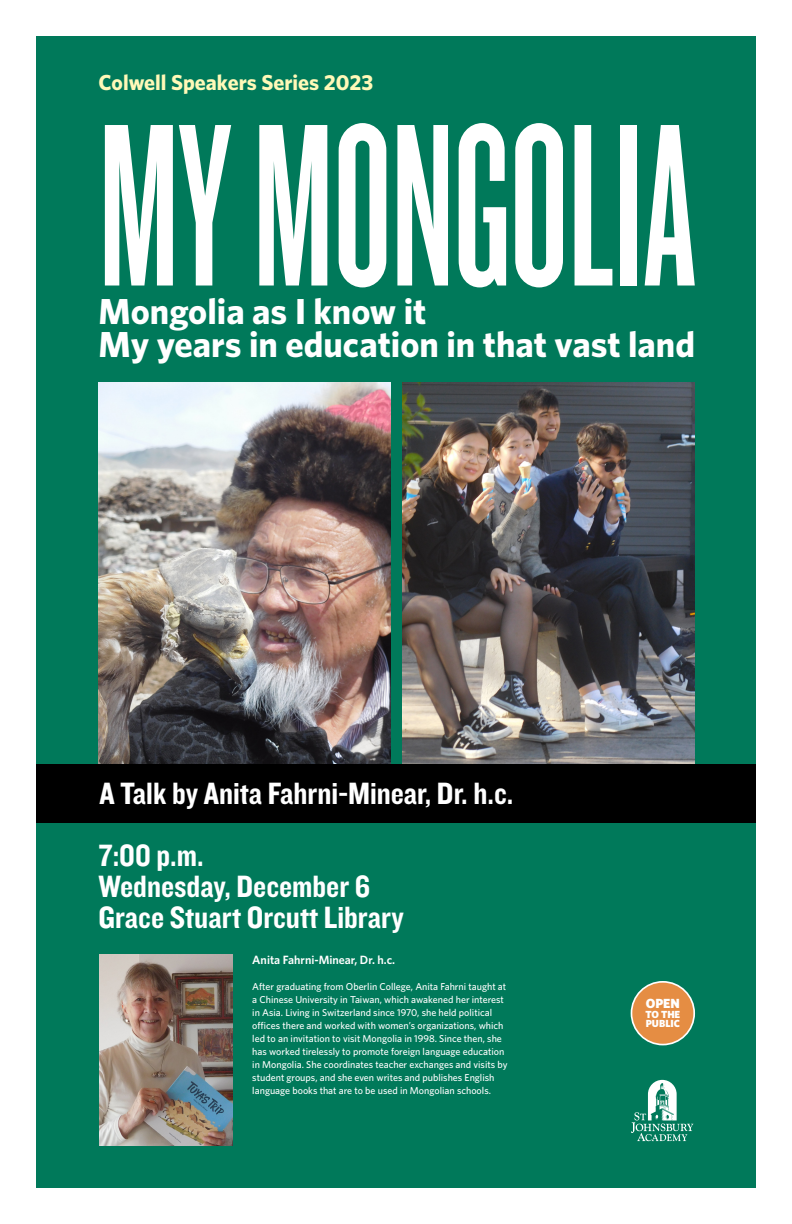
<style>
.page{position:relative;width:792px;height:1224px;background:#fff}
.page>*{position:absolute;margin:0;border:0;box-sizing:border-box;transform-origin:0 0}
.t1{font:241px "Knockout HTF46 Flyweight";color:#fff}
.t2{font:700 36.2px "Whitney";color:#fff}
.t3{font:32px/31px "Knockout HTF50 Welterweight";color:#fff}
.t4{font:700 21.7px "Whitney";color:#fff9b8}
.t5{font:900 13.2px "Whitney";color:#fff}
.t6{font:600 12px "Whitney";color:#fff}
.t7{font:900 10.3px "Whitney";color:#fff}
.t8{font:500 10px/13px "Whitney";color:#fff}
</style>
<div class="page">
<div style="left:36px;top:36px;width:720px;height:1152px;background:#00795a"></div>
<img style="left:402px;top:383px;width:292px;height:382px">
<img style="left:99px;top:383px;width:292px;height:382px">
<div style="left:631px;top:982px;width:63px;height:63px;background:#e58d43;border-radius:50%"></div>
<div style="left:631px;top:981px;width:64px;height:64px;border:2px solid #fff;border-radius:50%"></div>
<svg style="left:631px;top:1080px;width:62px;height:61px"></svg>
<div style="left:36px;top:765px;width:720px;height:58px;background:#000"></div>
<img style="left:100px;top:955px;width:132px;height:190px">
<p class="t4" style="left:99px;top:67px;width:276px">Colwell Speakers Series 2023</p>
<p class="t1" style="left:99px;top:88px;width:599px">MY MONGOLIA</p>
<p class="t2" style="left:99px;top:287px;width:329px">Mongolia as I know it</p>
<p class="t2" style="left:99px;top:320px;width:598px">My years in education in that vast land</p>
<p class="t3" style="left:100px;top:779px;width:415px">A Talk by Anita Fahrni-Minear, Dr. h.c.</p>
<p class="t3" style="left:99px;top:841px;width:107px">7:00 p.m.</p>
<p class="t3" style="left:99px;top:872px;width:307px">Wednesday, December 6<br>Grace Stuart Orcutt Library</p>
<p class="t6" style="left:252px;top:952px;width:144px">Anita Fahrni-Minear, Dr. h.c.</p>
<p class="t8" style="left:252px;top:980px;width:257px">After graduating from Oberlin College, Anita Fahrni taught at a Chinese University in Taiwan, which awakened her interest in Asia. Living in Switzerland since 1970, she held political offices there and worked with women’s organizations, which led to an invitation to visit Mongolia in 1998. Since then, she has worked tirelessly to promote foreign language education in Mongolia. She coordinates teacher exchanges and visits by student groups, and she even writes and publishes English language books that are to be used in Mongolian schools.</p>
<p class="t5" style="left:646px;top:995px;width:36px">OPEN</p>
<p class="t7" style="left:645px;top:1007px;width:36px">TO THE</p>
<p class="t7" style="left:646px;top:1016px;width:35px">PUBLIC</p>
</div>
